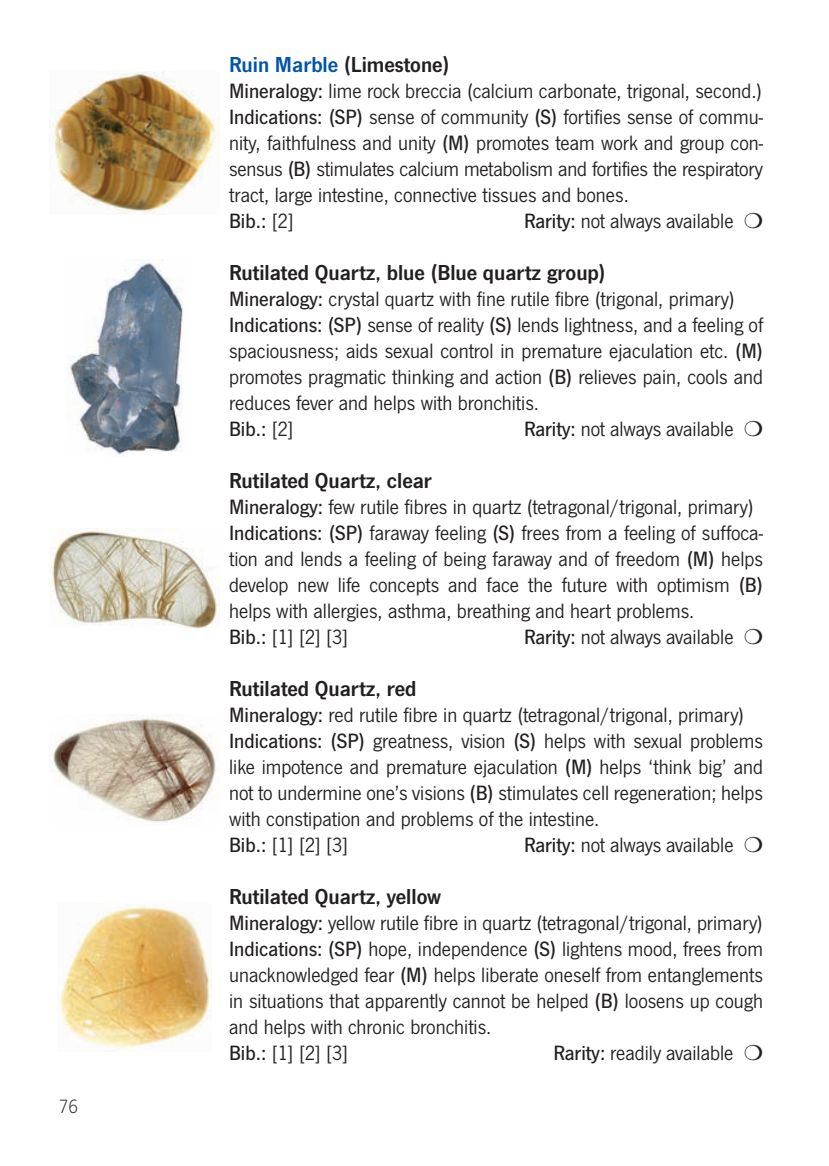
<style>
.page{position:relative;width:829px;height:1166px;background:#fff}
.page>*{position:absolute;margin:0;border:0;box-sizing:border-box;transform-origin:0 0}
.t1{font:600 22.5px "News Gothic T";color:#231f20}
.t2{font:21.5px/26px "News Gothic T";color:#231f20}
.t3{font:300 20px "News Gothic T";color:#231f20}
.s1{color:#0155a7}
.s2{font-weight:500}
</style>
<div class="page">
<img style="left:49px;top:71px;width:171px;height:981px">
<p class="t3" style="left:59px;top:1099px;width:20px">76</p>
<p class="t1" style="left:229px;top:57px;width:222px"><span class="s1">Ruin Marble</span> (Limestone)</p>
<p class="t2" style="left:229px;top:80px;width:535px"><span class="s2">Mineralogy:</span> lime rock breccia (calcium carbonate, trigonal, second.)<br><span class="s2">Indications: (SP)</span> sense of community <span class="s2">(S)</span> fortifies sense of commu&shy;nity, faithfulness and unity <span class="s2">(M)</span> promotes team work and group con&shy;sensus <span class="s2">(B)</span> stimulates calcium metabolism and fortifies the respiratory tract, large intestine, connective tissues and bones.<br><span class="s2">Bib.:</span> [2]</p>
<p class="t2" style="left:524px;top:210px;width:240px"><span class="s2">Rarity:</span> not always available ❍</p>
<p class="t1" style="left:229px;top:265px;width:378px">Rutilated Quartz, blue (Blue quartz group)</p>
<p class="t2" style="left:229px;top:288px;width:535px"><span class="s2">Mineralogy:</span> crystal quartz with fine rutile fibre (trigonal, primary)<br><span class="s2">Indications: (SP)</span> sense of reality <span class="s2">(S)</span> lends lightness, and a feeling of spaciousness; aids sexual control in premature ejaculation etc. <span class="s2">(M) </span>promotes pragmatic thinking and action <span class="s2">(B)</span> relieves pain, cools and reduces fever and helps with bronchitis.<br><span class="s2">Bib.:</span> [2]</p>
<p class="t2" style="left:524px;top:418px;width:240px"><span class="s2">Rarity:</span> not always available ❍</p>
<p class="t1" style="left:229px;top:473px;width:204px">Rutilated Quartz, clear</p>
<p class="t2" style="left:229px;top:496px;width:535px"><span class="s2">Mineralogy:</span> few rutile fibres in quartz (tetragonal/trigonal, primary)<br><span class="s2">Indications: (SP)</span> faraway feeling <span class="s2">(S)</span> frees from a feeling of suffoca&shy;tion and lends a feeling of being faraway and of freedom <span class="s2">(M)</span> helps develop new life concepts and face the future with optimism <span class="s2">(B) </span>helps with allergies, asthma, breathing and heart problems.<br><span class="s2">Bib.:</span> [1] [2] [3]</p>
<p class="t2" style="left:524px;top:626px;width:240px"><span class="s2">Rarity:</span> not always available ❍</p>
<p class="t1" style="left:229px;top:681px;width:189px">Rutilated Quartz, red</p>
<p class="t2" style="left:229px;top:704px;width:535px"><span class="s2">Mineralogy:</span> red rutile fibre in quartz (tetragonal/trigonal, primary)<br><span class="s2">Indications: (SP)</span> greatness, vision <span class="s2">(S)</span> helps with sexual problems like impotence and premature ejaculation <span class="s2">(M)</span> helps ‘think big’ and not to undermine one’s visions <span class="s2">(B)</span> stimulates cell regeneration; helps with constipation and problems of the intestine.<br><span class="s2">Bib.:</span> [1] [2] [3]</p>
<p class="t2" style="left:524px;top:834px;width:240px"><span class="s2">Rarity:</span> not always available ❍</p>
<p class="t1" style="left:229px;top:889px;width:213px">Rutilated Quartz, yellow</p>
<p class="t2" style="left:229px;top:912px;width:535px"><span class="s2">Mineralogy:</span> yellow rutile fibre in quartz (tetragonal/trigonal, primary)<br><span class="s2">Indications: (SP)</span> hope, independence <span class="s2">(S)</span> lightens mood, frees from unacknowledged fear <span class="s2">(M)</span> helps liberate oneself from entanglements in situations that apparently cannot be helped <span class="s2">(B)</span> loosens up cough and helps with chronic bronchitis.<br><span class="s2">Bib.:</span> [1] [2] [3]</p>
<p class="t2" style="left:553px;top:1042px;width:211px"><span class="s2">Rarity:</span> readily available ❍</p>
</div>
